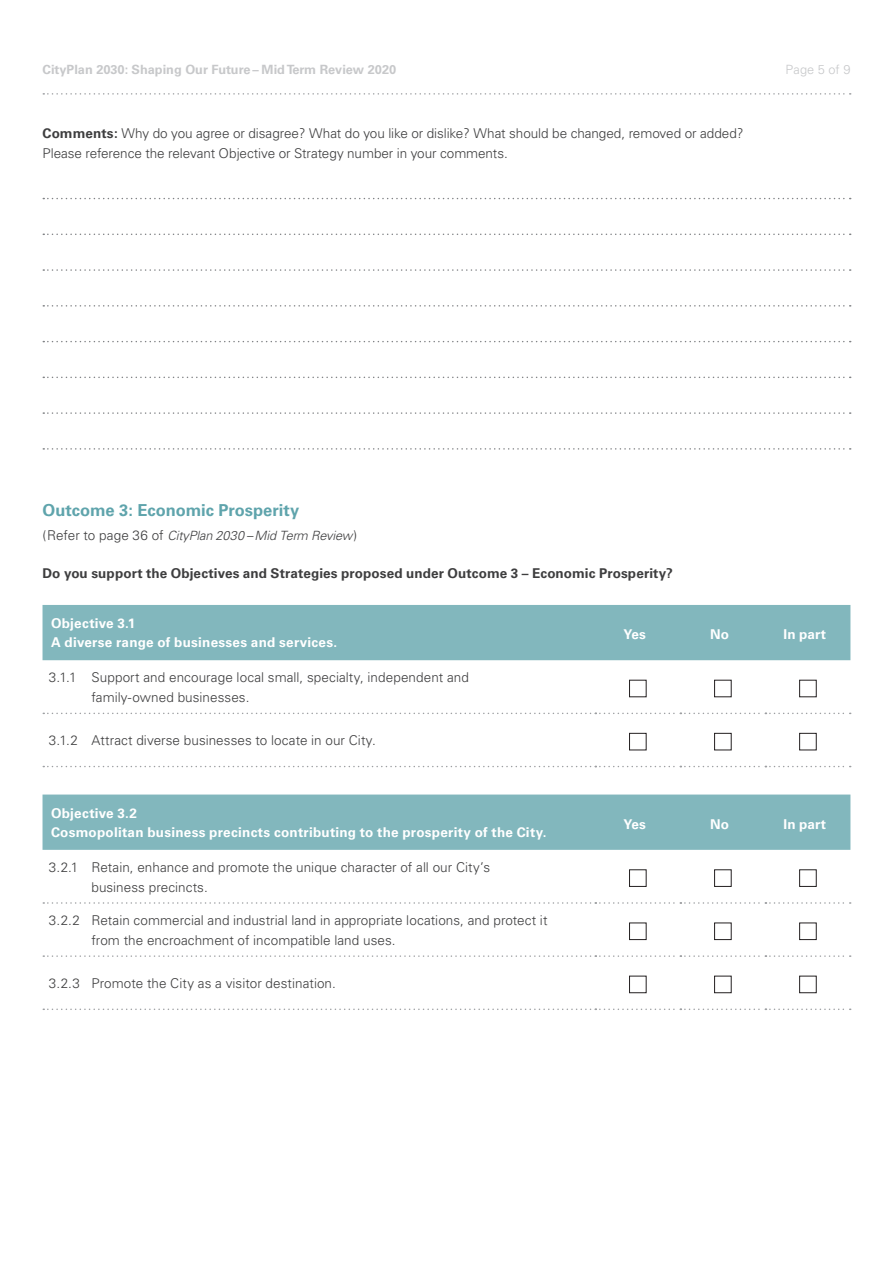
<style>
.page{position:relative;width:893px;height:1263px;background:#fff}
.page>*{position:absolute;margin:0;border:0;box-sizing:border-box;transform-origin:0 0}
.Sub_heading{font:700 16.5px "Univers";letter-spacing:-.005em;color:#5fa4ac}
.Table_Body_Copy{font:300 13.5px/19.5px "Univers";letter-spacing:.005em;color:#3e3e3f}
.Body_Copy{font:300 13.5px/19.5px "Univers";letter-spacing:-.005em;color:#3e3e3f}
.Table_Header{font:700 13.5px/19.5px "Univers";letter-spacing:.02em;color:#fff}
.Second_Subheading{font:700 13.5px "Univers";letter-spacing:.01em;color:#3e3e3f}
.t1{font:700 12.75px "Univers";color:#c7c8ca}
.Table_Body_Copy-2{font:italic 300 12.75px "Univers";letter-spacing:-.01em;color:#3e3e3f}
.t2{font:300 12.75px "Univers";letter-spacing:.01em;color:#c7c8ca}
.s1{font-weight:700}
.s2{font-style:normal;font-size:13.5px}
</style>
<div class="page">
<svg style="left:43px;top:93px;width:808px;height:2px"></svg>
<svg style="left:43px;top:198px;width:808px;height:1px"></svg>
<svg style="left:43px;top:234px;width:808px;height:1px"></svg>
<svg style="left:43px;top:269px;width:808px;height:2px"></svg>
<svg style="left:43px;top:305px;width:808px;height:2px"></svg>
<svg style="left:43px;top:341px;width:808px;height:1px"></svg>
<svg style="left:43px;top:377px;width:808px;height:1px"></svg>
<svg style="left:43px;top:412px;width:808px;height:2px"></svg>
<svg style="left:43px;top:448px;width:808px;height:2px"></svg>
<div style="left:43px;top:605px;width:807px;height:55px;background:#82b7bd"></div>
<svg style="left:43px;top:713px;width:808px;height:1px"></svg>
<svg style="left:43px;top:766px;width:808px;height:1px"></svg>
<div style="left:629px;top:680px;width:17px;height:17px;border:1px solid #231f20"></div>
<div style="left:714px;top:680px;width:17px;height:17px;border:1px solid #231f20"></div>
<div style="left:799px;top:680px;width:17px;height:17px;border:1px solid #231f20"></div>
<div style="left:629px;top:733px;width:17px;height:17px;border:1px solid #231f20"></div>
<div style="left:714px;top:733px;width:17px;height:17px;border:1px solid #231f20"></div>
<div style="left:799px;top:733px;width:17px;height:17px;border:1px solid #231f20"></div>
<div style="left:43px;top:794px;width:807px;height:56px;background:#82b7bd"></div>
<svg style="left:43px;top:902px;width:808px;height:2px"></svg>
<svg style="left:43px;top:955px;width:808px;height:2px"></svg>
<svg style="left:43px;top:1008px;width:808px;height:2px"></svg>
<div style="left:629px;top:869px;width:17px;height:18px;border:1px solid #231f20"></div>
<div style="left:714px;top:869px;width:17px;height:18px;border:1px solid #231f20"></div>
<div style="left:799px;top:869px;width:17px;height:18px;border:1px solid #231f20"></div>
<div style="left:629px;top:923px;width:17px;height:17px;border:1px solid #231f20"></div>
<div style="left:714px;top:923px;width:17px;height:17px;border:1px solid #231f20"></div>
<div style="left:799px;top:923px;width:17px;height:17px;border:1px solid #231f20"></div>
<div style="left:629px;top:976px;width:17px;height:17px;border:1px solid #231f20"></div>
<div style="left:714px;top:976px;width:17px;height:17px;border:1px solid #231f20"></div>
<div style="left:799px;top:976px;width:17px;height:17px;border:1px solid #231f20"></div>
<p class="t1" style="left:43px;top:62px;width:355px">CityPlan 2030: Shaping Our Future – Mid Term Review 2020</p>
<p class="t2" style="left:786px;top:61px;width:66px">Page 5 of 9</p>
<p class="Body_Copy" style="left:43px;top:124px;width:703px"><span class="s1">Comments:</span> Why do you agree or disagree? What do you like or dislike? What should be changed, removed or added?<br>Please reference the relevant Objective or Strategy number in your comments.</p>
<p class="Sub_heading" style="left:43px;top:500px;width:258px">Outcome 3: Economic Prosperity</p>
<p class="Table_Body_Copy-2" style="left:43px;top:527px;width:316px"><span class="s2">(Refer to page 36 of</span> CityPlan 2030 – Mid Term Review<span class="s2">)</span></p>
<p class="Second_Subheading" style="left:43px;top:565px;width:632px">Do you support the Objectives and Strategies proposed under Outcome 3 – Economic Prosperity?</p>
<p class="Table_Header" style="left:51px;top:613px;width:288px">Objective 3.1<br>A diverse range of businesses and services.</p>
<p class="Table_Header" style="left:623px;top:624px;width:24px">Yes</p>
<p class="Table_Header" style="left:710px;top:624px;width:20px">No</p>
<p class="Table_Header" style="left:783px;top:624px;width:44px">In part</p>
<p class="Table_Body_Copy" style="left:91px;top:668px;width:379px;text-indent:-43px">3.1.1 Support and encourage local small, specialty, independent and family-owned businesses.</p>
<p class="Table_Body_Copy" style="left:49px;top:731px;width:328px">3.1.2 Attract diverse businesses to locate in our City.</p>
<p class="Table_Header" style="left:51px;top:803px;width:497px">Objective 3.2<br>Cosmopolitan business precincts contributing to the prosperity of the City.</p>
<p class="Table_Header" style="left:623px;top:814px;width:24px">Yes</p>
<p class="Table_Header" style="left:710px;top:814px;width:20px">No</p>
<p class="Table_Header" style="left:783px;top:814px;width:44px">In part</p>
<p class="Table_Body_Copy" style="left:91px;top:857px;width:400px;text-indent:-43px">3.2.1 Retain, enhance and promote the unique character of all our City’s business precincts.</p>
<p class="Table_Body_Copy" style="left:91px;top:911px;width:458px;text-indent:-43px">3.2.2 Retain commercial and industrial land in appropriate locations, and protect it from the encroachment of incompatible land uses.</p>
<p class="Table_Body_Copy" style="left:49px;top:973px;width:289px">3.2.3 Promote the City as a visitor destination.</p>
</div>
